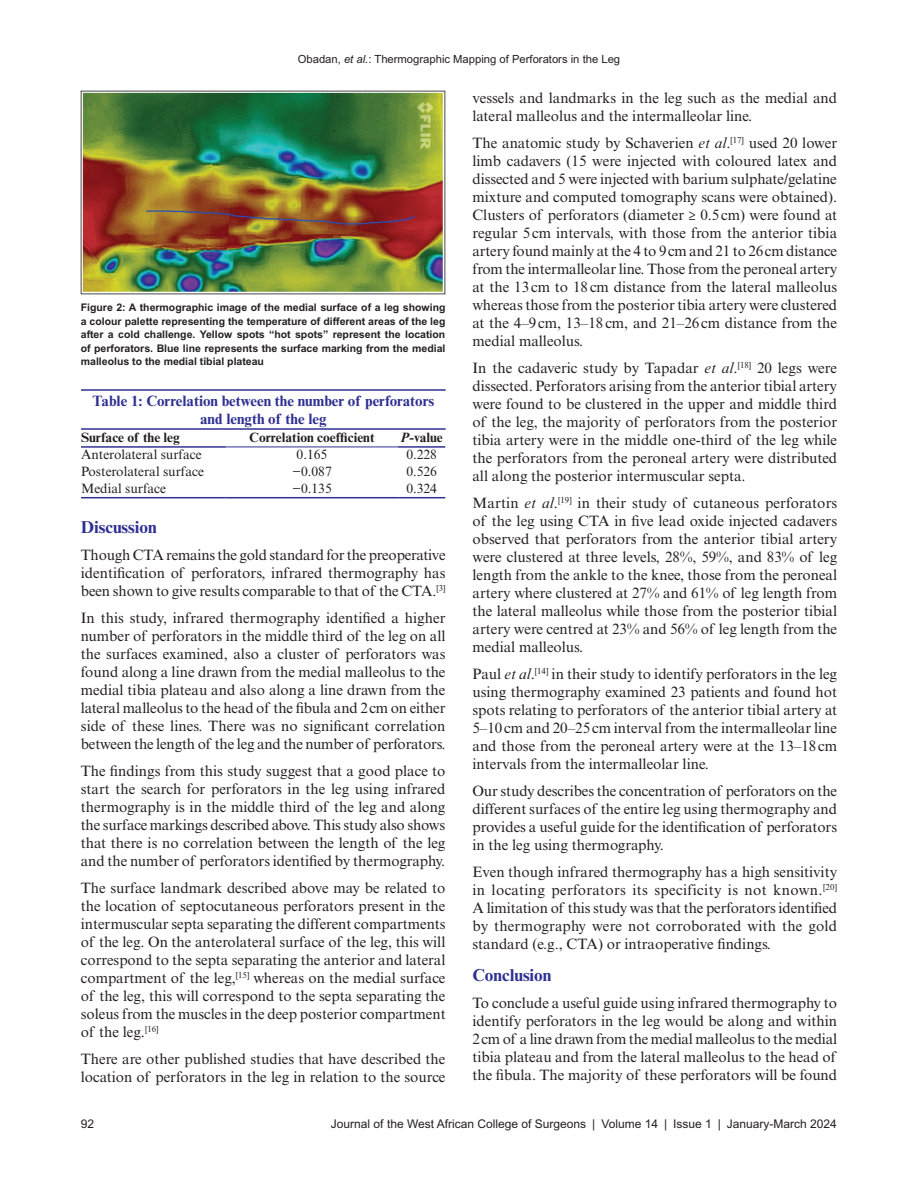
<style>
.page{position:relative;width:918px;height:1188px;background:#fff}
.page>*{position:absolute;margin:0;border:0;box-sizing:border-box;transform-origin:0 0}
.t1{font:700 17.25px "Times New Roman MT Std";color:#2e3092}
.t2{font:15px/18px "Times New Roman MT Std";color:#231f20;text-align:justify}
.t3{font:700 15px/18px "Times New Roman MT Std";color:#2e3092;text-align:center}
.t4{font:13.5px "Times New Roman MT Std";color:#231f20}
.t5{font:700 13.5px "Times New Roman MT Std";color:#231f20}
.t6{font:12px "Arial MT Std";color:#231f20}
.t7{font:11.25px "Arial MT Std";color:#231f20}
.t8{font:700 10.5px/13.5px "Arial MT Std";color:#231f20;text-align:justify}
.s1{font-style:italic}
</style>
<div class="page">
<img style="left:81px;top:90px;width:365px;height:204px">
<hr style="left:81px;top:389px;width:365px;height:2px;background:#2e3092">
<hr style="left:81px;top:428px;width:365px;height:2px;background:#2e3092">
<hr style="left:226px;top:447px;width:172px;height:1px;background:#2e3092">
<hr style="left:81px;top:497px;width:145px;height:1px;background:#2e3092">
<hr style="left:226px;top:497px;width:172px;height:1px;background:#2e3092">
<hr style="left:398px;top:497px;width:47px;height:1px;background:#2e3092">
<hr style="left:81px;top:447px;width:145px;height:1px;background:#2e3092">
<hr style="left:398px;top:447px;width:47px;height:1px;background:#2e3092">
<p class="t7" style="left:298px;top:52px;width:324px">Obadan, <span class="s1">et al.</span>: Thermographic Mapping of Perforators in the Leg</p>
<p class="t8" style="left:81px;top:301px;width:366px">Figure 2: A thermographic image of the medial surface of a leg showing a colour palette representing the temperature of different areas of the leg after a cold challenge. Yellow spots “hot spots” represent the location of perforators. Blue line represents the surface marking from the medial malleolus to the medial tibial plateau</p>
<p class="t3" style="left:92px;top:391px;width:343px">Table 1: Correlation between the number of perforators and length of the leg</p>
<p class="t5" style="left:81px;top:429px;width:100px">Surface of the leg</p>
<p class="t5" style="left:249px;top:429px;width:127px">Correlation coefficient</p>
<p class="t5" style="left:401px;top:429px;width:44px"><span class="s1">P</span>-value</p>
<p class="t4" style="left:81px;top:446px;width:122px">Anterolateral surface</p>
<p class="t4" style="left:297px;top:446px;width:32px">0.165</p>
<p class="t4" style="left:406px;top:446px;width:32px">0.228</p>
<p class="t4" style="left:81px;top:464px;width:124px">Posterolateral surface</p>
<p class="t4" style="left:292px;top:464px;width:41px">−0.087</p>
<p class="t4" style="left:406px;top:464px;width:32px">0.526</p>
<p class="t4" style="left:81px;top:481px;width:87px">Medial surface</p>
<p class="t4" style="left:292px;top:481px;width:41px">−0.135</p>
<p class="t4" style="left:406px;top:481px;width:32px">0.324</p>
<p class="t1" style="left:81px;top:517px;width:78px">Discussion</p>
<p class="t2" style="left:81px;top:546px;width:366px">Though CTA remains the gold standard for the preoperative identification of perforators, infrared thermography has been shown to give results comparable to that of the CTA.<sup>[3]</sup></p>
<p class="t2" style="left:81px;top:609px;width:366px">In this study, infrared thermography identified a higher number of perforators in the middle third of the leg on all the surfaces examined, also a cluster of perforators was found along a line drawn from the medial malleolus to the medial tibia plateau and also along a line drawn from the lateral malleolus to the head of the fibula and 2cm on either side of these lines. There was no significant correlation between the length of the leg and the number of perforators.</p>
<p class="t2" style="left:81px;top:762px;width:366px">The findings from this study suggest that a good place to start the search for perforators in the leg using infrared thermography is in the middle third of the leg and along the surface markings described above. This study also shows that there is no correlation between the length of the leg and the number of perforators identified by thermography.</p>
<p class="t2" style="left:81px;top:879px;width:366px">The surface landmark described above may be related to the location of septocutaneous perforators present in the intermuscular septa separating the different compartments of the leg. On the anterolateral surface of the leg, this will correspond to the septa separating the anterior and lateral compartment of the leg,<sup>[15]</sup> whereas on the medial surface of the leg, this will correspond to the septa separating the soleus from the muscles in the deep posterior compartment of the leg.<sup>[16]</sup></p>
<p class="t2" style="left:81px;top:1050px;width:366px">There are other published studies that have described the location of perforators in the leg in relation to the source</p>
<p class="t2" style="left:472px;top:89px;width:366px">vessels and landmarks in the leg such as the medial and lateral malleolus and the intermalleolar line.</p>
<p class="t2" style="left:472px;top:134px;width:366px">The anatomic study by Schaverien <span class="s1">et al</span>.<sup>[17]</sup> used 20 lower limb cadavers (15 were injected with coloured latex and dissected and 5 were injected with barium sulphate/gelatine mixture and computed tomography scans were obtained).<br>Clusters of perforators (diameter ≥ 0.5 cm) were found at regular 5 cm intervals, with those from the anterior tibia artery found mainly at the 4 to 9cm and 21 to 26cm distance from the intermalleolar line. Those from the peroneal artery at the 13 cm to 18 cm distance from the lateral malleolus whereas those from the posterior tibia artery were clustered at the 4–9 cm, 13–18cm, and 21–26 cm distance from the medial malleolus.</p>
<p class="t2" style="left:472px;top:359px;width:366px">In the cadaveric study by Tapadar <span class="s1">et al</span>.<sup>[18]</sup> 20 legs were dissected. Perforators arising from the anterior tibial artery were found to be clustered in the upper and middle third of the leg, the majority of perforators from the posterior tibia artery were in the middle one-third of the leg while the perforators from the peroneal artery were distributed all along the posterior intermuscular septa.</p>
<p class="t2" style="left:472px;top:494px;width:366px">Martin <span class="s1">et al</span>.<sup>[19]</sup> in their study of cutaneous perforators of the leg using CTA in five lead oxide injected cadavers observed that perforators from the anterior tibial artery were clustered at three levels, 28%, 59%, and 83% of leg length from the ankle to the knee, those from the peroneal artery where clustered at 27% and 61% of leg length from the lateral malleolus while those from the posterior tibial artery were centred at 23% and 56% of leg length from the medial malleolus.</p>
<p class="t2" style="left:473px;top:665px;width:366px">Paul <span class="s1">et al</span>.<sup>[14]</sup> in their study to identify perforators in the leg using thermography examined 23 patients and found hot spots relating to perforators of the anterior tibial artery at 5–10cm and 20–25 cm interval from the intermalleolar line and those from the peroneal artery were at the 13–18cm intervals from the intermalleolar line.</p>
<p class="t2" style="left:473px;top:782px;width:366px">Our study describes the concentration of perforators on the different surfaces of the entire leg using thermography and provides a useful guide for the identification of perforators in the leg using thermography.</p>
<p class="t2" style="left:473px;top:863px;width:366px">Even though infrared thermography has a high sensitivity in locating perforators its specificity is not known.<sup>[20] </sup>A limitation of this study was that the perforators identified by thermography were not corroborated with the gold standard (e.g., CTA) or intraoperative findings.</p>
<p class="t1" style="left:472px;top:965px;width:81px">Conclusion</p>
<p class="t2" style="left:472px;top:994px;width:366px">To conclude a useful guide using infrared thermography to identify perforators in the leg would be along and within 2cm of a line drawn from the medial malleolus to the medial tibia plateau and from the lateral malleolus to the head of the fibula. The majority of these perforators will be found</p>
<p class="t6" style="left:81px;top:1117px;width:15px">92</p>
<p class="t6" style="left:331px;top:1117px;width:508px">Journal of the West African College of Surgeons | Volume 14 | Issue 1 | January-March 2024</p>
</div>
